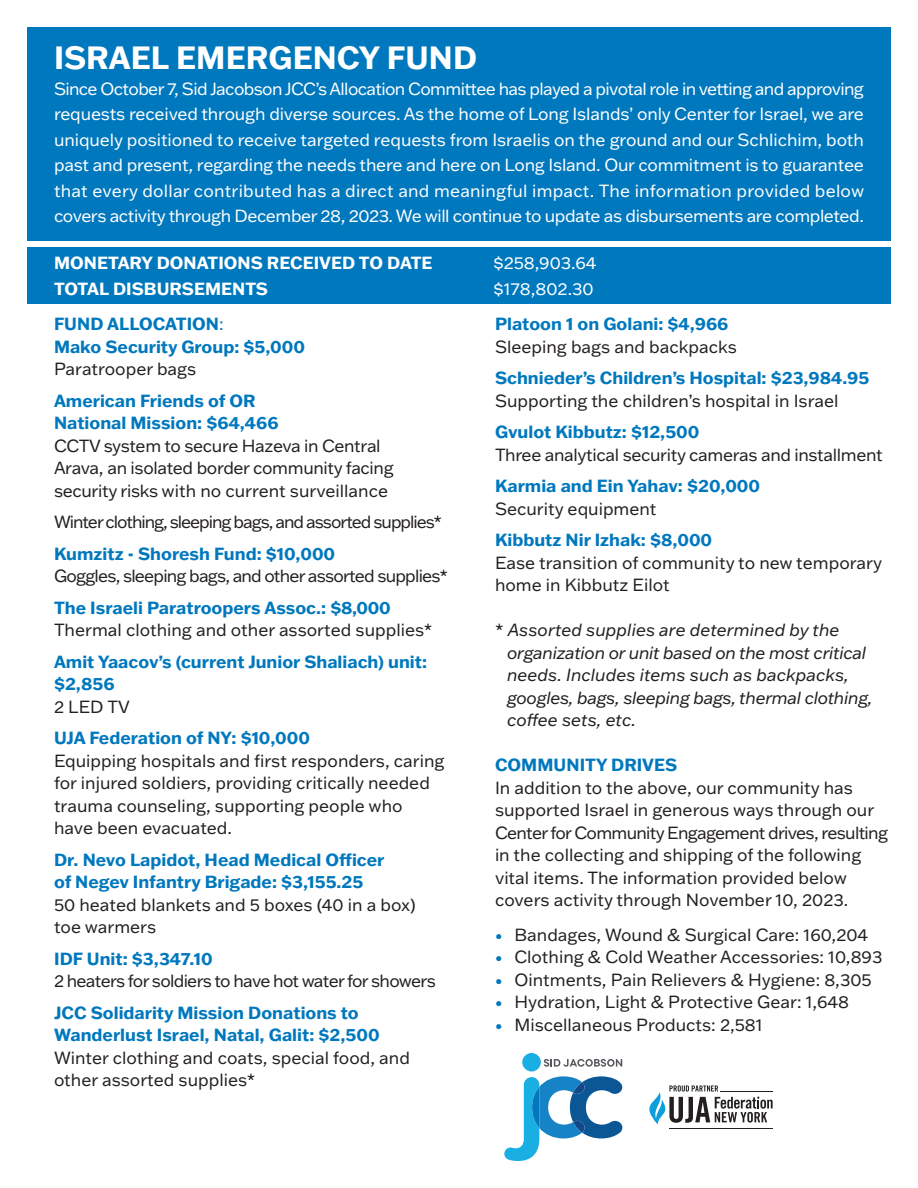
<style>
.page{position:relative;width:918px;height:1188px;background:#fff}
.page>*{position:absolute;margin:0;border:0;box-sizing:border-box;transform-origin:0 0}
.t1{font:700 31.5px "Franklin Gothic ATF";color:#fff}
.t2{font:17.25px/22.5px "Franklin Gothic ATF";color:#231f20}
.t3{font:700 17.25px/22.5px "Franklin Gothic ATF";color:#0078be}
.t4{font:17.25px "Franklin Gothic ATF";letter-spacing:-.015em;color:#fff}
.t5{font:17.25px "Franklin Gothic ATF";letter-spacing:-.02em;color:#231f20}
.t6{font:italic 17.25px "Franklin Gothic ATF";letter-spacing:-.02em;color:#231f20}
.t7{font:17.25px "Franklin Gothic ATF";letter-spacing:-.035em;color:#fff}
.t8{font:17.25px "Franklin Gothic ATF";letter-spacing:-.04em;color:#231f20}
.t9{font:17.25px "Franklin Gothic ATF";letter-spacing:.01em;color:#fff}
.t10{font:italic 17.25px "Franklin Gothic ATF";color:#231f20}
.t11{font:700 17.25px "Franklin Gothic ATF";color:#fff}
.t12{font:17.25px "Franklin Gothic ATF";letter-spacing:-.06em;color:#231f20}
.t13{font:17.25px "Franklin Gothic ATF";letter-spacing:-.045em;color:#231f20}
.s1{font-weight:400}
.s2{font-style:normal}
.s3{font-size:15px;color:#0078be}
</style>
<div class="page">
<svg style="left:504px;top:1053px;width:118px;height:108px"></svg>
<svg style="left:649px;top:1085px;width:124px;height:39px"></svg>
<hr style="left:669px;top:1128px;width:104px;height:1px;background:#231f20">
<div style="left:27px;top:27px;width:864px;height:214px;background:#0078be"></div>
<div style="left:27px;top:247px;width:864px;height:57px;background:#0078be"></div>
<p class="t1" style="left:54px;top:37px;width:425px">ISRAEL EMERGENCY FUND</p>
<p class="t7" style="left:54px;top:77px;width:811px">Since October 7, Sid Jacobson JCC’s Allocation Committee has played a pivotal role in vetting and approving</p>
<p class="t4" style="left:54px;top:102px;width:812px">requests received through diverse sources. As the home of Long Islands’ only Center for Israel, we are</p>
<p class="t4" style="left:54px;top:128px;width:812px">uniquely positioned to receive targeted requests from Israelis on the ground and our Schlichim, both</p>
<p class="t4" style="left:54px;top:153px;width:811px">past and present, regarding the needs there and here on Long Island. Our commitment is to guarantee</p>
<p class="t9" style="left:54px;top:179px;width:812px">that every dollar contributed has a direct and meaningful impact. The information provided below</p>
<p class="t4" style="left:54px;top:204px;width:811px">covers activity through December 28, 2023. We will continue to update as disbursements are completed.</p>
<p class="t11" style="left:54px;top:251px;width:380px">MONETARY DONATIONS RECEIVED TO DATE</p>
<p class="t4" style="left:494px;top:251px;width:104px">$258,903.64</p>
<p class="t11" style="left:54px;top:278px;width:216px">TOTAL DISBURSEMENTS</p>
<p class="t4" style="left:494px;top:278px;width:102px">$178,802.30</p>
<p class="t3" style="left:54px;top:313px;width:171px">FUND ALLOCATION<span class="s1">:</span></p>
<p class="t3" style="left:54px;top:335px;width:253px">Mako Security Group: $5,000</p>
<p class="t2" style="left:54px;top:358px;width:144px">Paratrooper bags</p>
<p class="t3" style="left:54px;top:389px;width:203px">American Friends of OR</p>
<p class="t3" style="left:54px;top:412px;width:226px">National Mission: $64,466</p>
<p class="t5" style="left:54px;top:434px;width:328px">CCTV system to secure Hazeva in Central</p>
<p class="t5" style="left:54px;top:457px;width:341px">Arava, an isolated border community facing</p>
<p class="t2" style="left:54px;top:479px;width:336px">security risks with no current surveillance</p>
<p class="t12" style="left:54px;top:511px;width:390px">Winter clothing, sleeping bags, and assorted supplies*</p>
<p class="t3" style="left:54px;top:542px;width:283px">Kumzitz - Shoresh Fund: $10,000</p>
<p class="t13" style="left:54px;top:565px;width:396px">Goggles, sleeping bags, and other assorted supplies*</p>
<p class="t3" style="left:54px;top:596px;width:338px">The Israeli Paratroopers Assoc.: $8,000</p>
<p class="t2" style="left:54px;top:619px;width:380px">Thermal clothing and other assorted supplies*</p>
<p class="t3" style="left:54px;top:650px;width:375px">Amit Yaacov’s (current Junior Shaliach) unit: $2,856</p>
<p class="t2" style="left:54px;top:695px;width:77px">2 LED TV</p>
<p class="t3" style="left:54px;top:727px;width:258px">UJA Federation of NY: $10,000</p>
<p class="t2" style="left:54px;top:749px;width:392px">Equipping hospitals and first responders, caring</p>
<p class="t2" style="left:54px;top:772px;width:377px">for injured soldiers, providing critically needed</p>
<p class="t2" style="left:54px;top:794px;width:350px">trauma counseling, supporting people who</p>
<p class="t2" style="left:54px;top:817px;width:180px">have been evacuated.</p>
<p class="t3" style="left:54px;top:848px;width:332px">Dr. Nevo Lapidot, Head Medical Officer</p>
<p class="t3" style="left:54px;top:871px;width:311px">of Negev Infantry Brigade: $3,155.25</p>
<p class="t2" style="left:54px;top:893px;width:363px">50 heated blankets and 5 boxes (40 in a box)</p>
<p class="t2" style="left:54px;top:916px;width:104px">toe warmers</p>
<p class="t3" style="left:54px;top:947px;width:160px">IDF Unit: $3,347.10</p>
<p class="t8" style="left:54px;top:970px;width:383px">2 heaters for soldiers to have hot water for showers</p>
<p class="t3" style="left:54px;top:1001px;width:306px">JCC Solidarity Mission Donations to</p>
<p class="t3" style="left:54px;top:1024px;width:327px">Wanderlust Israel, Natal, Galit: $2,500</p>
<p class="t2" style="left:54px;top:1046px;width:358px">Winter clothing and coats, special food, and</p>
<p class="t2" style="left:54px;top:1069px;width:203px">other assorted supplies*</p>
<p class="t3" style="left:495px;top:313px;width:235px">Platoon 1 on Golani: $4,966</p>
<p class="t2" style="left:495px;top:335px;width:243px">Sleeping bags and backpacks</p>
<p class="t3" style="left:495px;top:367px;width:376px">Schnieder’s Children’s Hospital: $23,984.95</p>
<p class="t2" style="left:495px;top:389px;width:345px">Supporting the children’s hospital in Israel</p>
<p class="t3" style="left:495px;top:421px;width:206px">Gvulot Kibbutz: $12,500</p>
<p class="t5" style="left:495px;top:443px;width:389px">Three analytical security cameras and installment</p>
<p class="t3" style="left:495px;top:475px;width:267px">Karmia and Ein Yahav: $20,000</p>
<p class="t2" style="left:495px;top:497px;width:163px">Security equipment</p>
<p class="t3" style="left:495px;top:529px;width:219px">Kibbutz Nir Izhak: $8,000</p>
<p class="t2" style="left:495px;top:551px;width:389px">Ease transition of community to new temporary home in Kibbutz Eilot</p>
<p class="t10" style="left:495px;top:619px;width:346px"><span class="s2">*</span> Assorted supplies are determined by the</p>
<p class="t6" style="left:507px;top:641px;width:361px">organization or unit based on the most critical</p>
<p class="t10" style="left:507px;top:664px;width:344px">needs. Includes items such as backpacks,</p>
<p class="t6" style="left:507px;top:686px;width:367px">googles, bags, sleeping bags, thermal clothing,</p>
<p class="t6" style="left:507px;top:709px;width:131px">coffee sets, etc.</p>
<p class="t3" style="left:495px;top:754px;width:184px">COMMUNITY DRIVES</p>
<p class="t2" style="left:495px;top:776px;width:360px">In addition to the above, our community has</p>
<p class="t2" style="left:495px;top:799px;width:381px">supported Israel in generous ways through our</p>
<p class="t8" style="left:495px;top:821px;width:395px">Center for Community Engagement drives, resulting</p>
<p class="t2" style="left:495px;top:844px;width:368px">in the collecting and shipping of the following</p>
<p class="t2" style="left:495px;top:866px;width:354px">vital items. The information provided below</p>
<p class="t2" style="left:495px;top:889px;width:355px">covers activity through November 10, 2023.</p>
<p class="t2" style="left:495px;top:923px;width:375px"><span class="s3">•</span> Bandages, Wound &amp; Surgical Care: 160,204</p>
<p class="t2" style="left:495px;top:946px;width:389px"><span class="s3">•</span> Clothing &amp; Cold Weather Accessories: 10,893</p>
<p class="t2" style="left:495px;top:968px;width:378px"><span class="s3">•</span> Ointments, Pain Relievers &amp; Hygiene: 8,305</p>
<p class="t2" style="left:495px;top:991px;width:355px"><span class="s3">•</span> Hydration, Light &amp; Protective Gear: 1,648</p>
<p class="t2" style="left:495px;top:1013px;width:269px"><span class="s3">•</span> Miscellaneous Products: 2,581</p>
</div>
